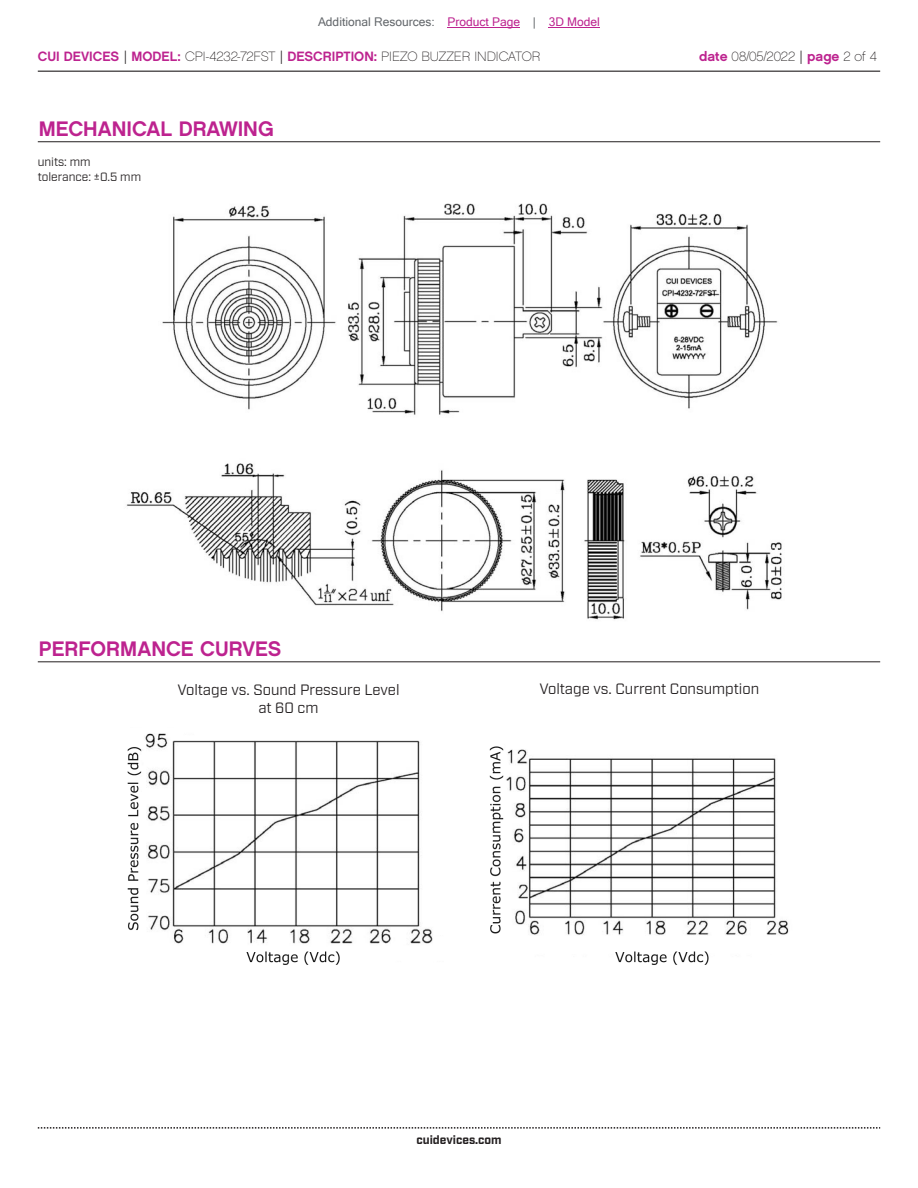
<style>
.page{position:relative;width:918px;height:1188px;background:#fff}
.page>*{position:absolute;margin:0;border:0;box-sizing:border-box;transform-origin:0 0}
.t1{font:21px "Chalet New York Nineteen Sixty";color:#bd238f}
.t2{font:15px/18px "Industry";color:#231f20;text-align:center}
.t3{font:13.5px "Chalet Paris Nineteen Sixty";color:#231f20}
.t4{font:12px "Microsoft Sans Serif";color:#63676b}
.t5{font:12px/14.4px "Industry";color:#231f20}
.t6{font:700 12px "Industry";color:#231f20}
.s1{color:#bd238f}
.s2{font-family:"Chalet New York Nineteen Sixty";color:#bd238f}
.s3{font-family:"Industry"}
</style>
<div class="page">
<hr style="left:38px;top:71px;width:842px;height:1px;background:#231f20">
<svg style="left:38px;top:1127px;width:842px;height:2px"></svg>
<hr style="left:38px;top:141px;width:842px;height:1px;background:#231f20">
<img style="left:126px;top:203px;width:656px;height:417px">
<hr style="left:38px;top:661px;width:842px;height:1px;background:#231f20">
<img style="left:127px;top:733px;width:662px;height:232px">
<hr style="left:448px;top:27px;width:72px;height:1px;background:#bd238f">
<hr style="left:549px;top:27px;width:51px;height:1px;background:#bd238f">
<p class="t4" style="left:318px;top:15px;width:283px">Additional Resources: <span class="s1">Product Page</span> | <span class="s1">3D Model</span></p>
<p class="t3" style="left:38px;top:48px;width:504px"><span class="s2">CUI DEVICES</span> <span class="s3">|</span> <span class="s2">MODEL:</span> CPI-4232-72FST <span class="s3">|</span> <span class="s2">DESCRIPTION:</span> PIEZO BUZZER INDICATOR</p>
<p class="t3" style="left:699px;top:48px;width:179px"><span class="s2">date</span> 08/05/2022 <span class="s3">|</span> <span class="s2">page</span> 2 of 4</p>
<h1 class="t1" style="left:39px;top:115px;width:236px">MECHANICAL DRAWING</h1>
<p class="t5" style="left:38px;top:155px;width:105px">units: mm tolerance: ±0.5 mm</p>
<h1 class="t1" style="left:39px;top:635px;width:244px">PERFORMANCE CURVES</h1>
<p class="t2" style="left:177px;top:681px;width:224px">Voltage vs. Sound Pressure Level at 60 cm</p>
<p class="t2" style="left:539px;top:680px;width:221px">Voltage vs. Current Consumption</p>
<p class="t6" style="left:416px;top:1132px;width:87px">cuidevices.com</p>
</div>
